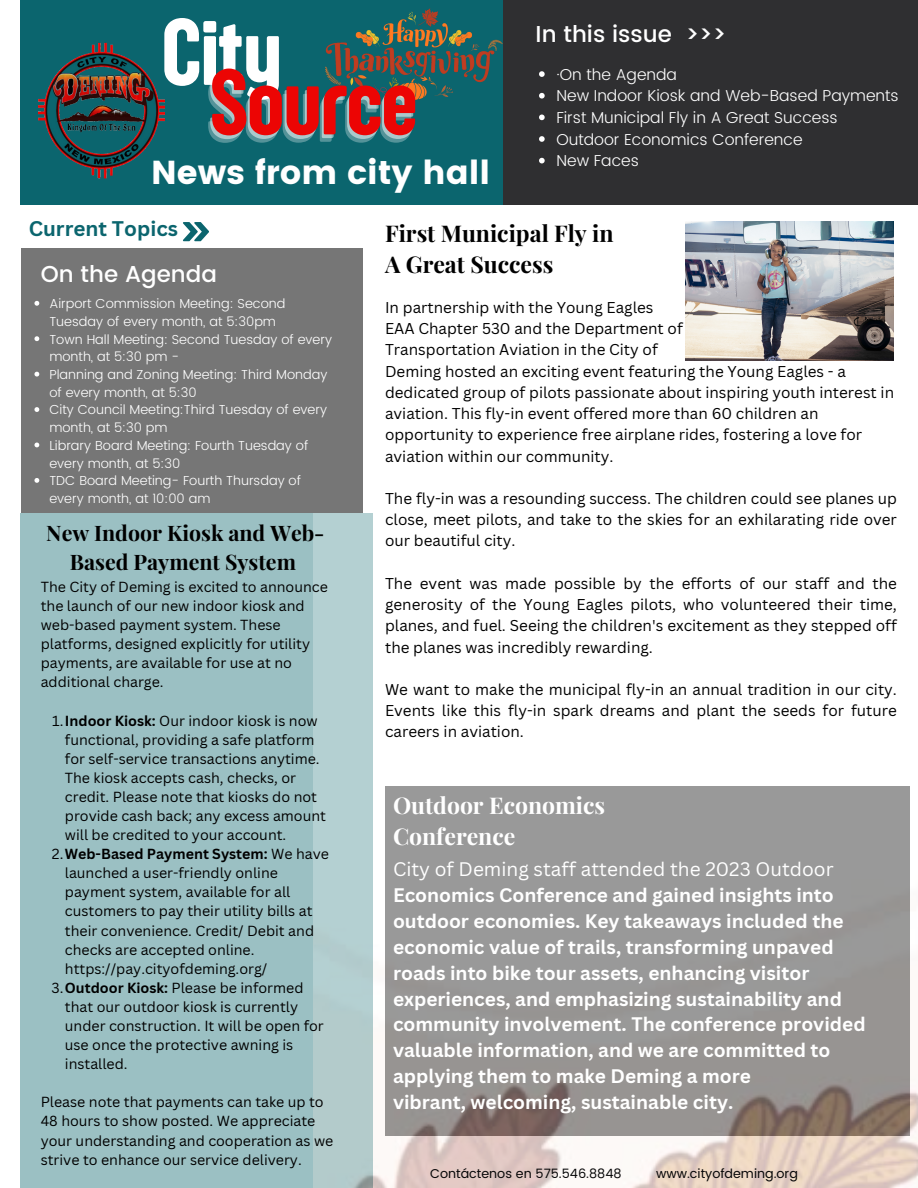
<style>
.page{position:relative;width:918px;height:1188px;background:#fff}
.page>*{position:absolute;margin:0;border:0;box-sizing:border-box;transform-origin:0 0}
.t1{font:97.5px "Sugo Pro Display";color:#fff}
.t2{font:96px "Sugo Pro Display";color:#ec0504}
.t3{font:33.15px "Poppins";color:#fff}
.t4{font:700 22.95px "Playfair Display";color:#000}
.t5{font:700 22.95px/31.5px "Playfair Display";color:#fff}
.t6{font:500 22.95px "Poppins";color:#fff}
.t7{font:700 21.3px/29.2px "Playfair Display";color:#000;text-align:center}
.t8{font:700 20.55px "Canva Sans";color:#0b656e}
.t9{font:700 19.05px/25.8px "Canva Sans";color:#fff}
.t10{font:300 15.75px "Poppins";color:#fff}
.t11{font:15.3px/21.1px "Canva Sans";color:#000;text-align:justify}
.t12{font:14.25px/19px "Canva Sans";color:#000}
.t13{font:300 13.05px/17.7px "Poppins";color:#fff}
.t14{font:12.75px "Poppins";color:#060607}
.s1{font-weight:700}
.s2{font-weight:400}
</style>
<div class="page">
<div style="left:21px;top:513px;width:352px;height:675px;background:#9bc0c3"></div>
<img style="left:314px;top:221px;width:604px;height:967px">
<div style="left:21px;top:0;width:482px;height:205px;background:#0b656e"></div>
<img style="left:38px;top:42px;width:126px;height:137px">
<div style="left:503px;top:0;width:415px;height:205px;background:#2f2f31"></div>
<svg style="left:183px;top:222px;width:26px;height:19px"></svg>
<img style="left:686px;top:222px;width:208px;height:138px">
<div style="left:21px;top:248px;width:342px;height:264px;background:#767676"></div>
<img style="left:325px;top:8px;width:178px;height:91px">
<svg style="left:34px;top:301px;width:5px;height:5px"></svg>
<svg style="left:34px;top:336px;width:5px;height:5px"></svg>
<svg style="left:34px;top:372px;width:5px;height:5px"></svg>
<svg style="left:34px;top:407px;width:5px;height:5px"></svg>
<svg style="left:34px;top:443px;width:5px;height:4px"></svg>
<svg style="left:34px;top:478px;width:5px;height:5px"></svg>
<svg style="left:539px;top:71px;width:6px;height:6px"></svg>
<svg style="left:539px;top:93px;width:6px;height:6px"></svg>
<svg style="left:539px;top:115px;width:6px;height:5px"></svg>
<svg style="left:539px;top:136px;width:6px;height:6px"></svg>
<svg style="left:539px;top:158px;width:6px;height:5px"></svg>
<p class="t1" style="left:162px;top:-4px;width:121px">City</p>
<p class="t2" style="left:210px;top:47px;width:208px">Source</p>
<p class="t3" style="left:151px;top:154px;width:340px">News from city hall</p>
<p class="t6" style="left:536px;top:21px;width:192px">In this issue &gt;&gt;&gt;</p>
<p class="t10" style="left:556px;top:65px;width:122px">·On the Agenda</p>
<p class="t10" style="left:556px;top:87px;width:344px">New Indoor Kiosk and Web-Based Payments</p>
<p class="t10" style="left:556px;top:108px;width:283px">First Municipal Fly in A Great Success</p>
<p class="t10" style="left:556px;top:130px;width:248px">Outdoor Economics Conference</p>
<p class="t10" style="left:556px;top:152px;width:84px">New Faces</p>
<p class="t8" style="left:29px;top:214px;width:151px">Current Topics</p>
<p class="t6" style="left:41px;top:261px;width:178px">On the Agenda</p>
<p class="t13" style="left:49px;top:295px;width:238px">Airport Commission Meeting: Second<br>Tuesday of every month, at 5:30pm</p>
<p class="t13" style="left:49px;top:330px;width:284px">Town Hall Meeting: Second Tuesday of every month, at 5:30 pm -</p>
<p class="t13" style="left:49px;top:366px;width:279px">Planning and Zoning Meeting: Third Monday of every month, at 5:30</p>
<p class="t13" style="left:49px;top:401px;width:279px">City Council Meeting:Third Tuesday of every month, at 5:30 pm</p>
<p class="t13" style="left:49px;top:436px;width:260px">Library Board Meeting: Fourth Tuesday of every month, at 5:30</p>
<p class="t13" style="left:49px;top:472px;width:253px">TDC Board Meeting- Fourth Thursday of every month, at 10:00 am</p>
<p class="t7" style="left:46px;top:517px;width:280px">New Indoor Kiosk and Web-<br>Based Payment System</p>
<p class="t12" style="left:41px;top:577px;width:289px">The City of Deming is excited to announce the launch of our new indoor kiosk and web-based payment system. These platforms, designed explicitly for utility payments, are available for use at no additional charge.</p>
<p class="t12" style="left:65px;top:710px;width:263px;text-indent:-13px">1.<span class="s1">Indoor Kiosk:</span> Our indoor kiosk is now functional, providing a safe platform for self-service transactions anytime.<br>The kiosk accepts cash, checks, or credit. Please note that kiosks do not provide cash back; any excess amount will be credited to your account.</p>
<p class="t12" style="left:65px;top:844px;width:266px;text-indent:-13px">2.<span class="s1">Web-Based Payment System:</span> We have launched a user-friendly online payment system, available for all customers to pay their utility bills at their convenience. Credit/ Debit and checks are accepted online. https://pay.cityofdeming.org/</p>
<p class="t12" style="left:65px;top:978px;width:261px;text-indent:-13px">3.<span class="s1">Outdoor Kiosk:</span> Please be informed that our outdoor kiosk is currently under construction. It will be open for use once the protective awning is installed.</p>
<p class="t12" style="left:41px;top:1092px;width:294px">Please note that payments can take up to 48 hours to show posted. We appreciate your understanding and cooperation as we strive to enhance our service delivery.</p>
<p class="t4" style="left:385px;top:217px;width:230px">First Municipal Fly in</p>
<p class="t4" style="left:385px;top:248px;width:170px">A Great Success</p>
<p class="t11" style="left:385px;top:296px;width:270px">In partnership with the Young Eagles</p>
<p class="t11" style="left:385px;top:318px;width:299px">EAA Chapter 530 and the Department of</p>
<p class="t11" style="left:385px;top:339px;width:274px">Transportation Aviation in the City of</p>
<p class="t11" style="left:385px;top:360px;width:511px;text-align:left">Deming hosted an exciting event featuring the Young Eagles - a dedicated group of pilots passionate about inspiring youth interest in aviation. This fly-in event offered more than 60 children an opportunity to experience free airplane rides, fostering a love for aviation within our community.</p>
<p class="t11" style="left:385px;top:487px;width:513px">The fly-in was a resounding success. The children could see planes up close, meet pilots, and take to the skies for an exhilarating ride over our beautiful city.</p>
<p class="t11" style="left:385px;top:572px;width:513px">The event was made possible by the efforts of our staff and the generosity of the Young Eagles pilots, who volunteered their time, planes, and fuel. Seeing the children's excitement as they stepped off the planes was incredibly rewarding.</p>
<p class="t11" style="left:385px;top:678px;width:513px">We want to make the municipal fly-in an annual tradition in our city.<br>Events like this fly-in spark dreams and plant the seeds for future careers in aviation.</p>
<p class="t5" style="left:393px;top:788px;width:214px">Outdoor Economics<br>Conference</p>
<p class="t9" style="left:393px;top:856px;width:474px"><span class="s2">City of Deming staff attended the 2023 Outdoor </span>Economics Conference and gained insights into outdoor economies. Key takeaways included the economic value of trails, transforming unpaved roads into bike tour assets, enhancing visitor experiences, and emphasizing sustainability and community involvement. The conference provided valuable information, and we are committed to applying them to make Deming a more</p>
<p class="t9" style="left:393px;top:1089px;width:342px">vibrant, welcoming, sustainable city.</p>
<p class="t14" style="left:430px;top:1166px;width:193px">Contáctenos en 575.546.8848</p>
<p class="t14" style="left:656px;top:1166px;width:143px">www.cityofdeming.org</p>
</div>
